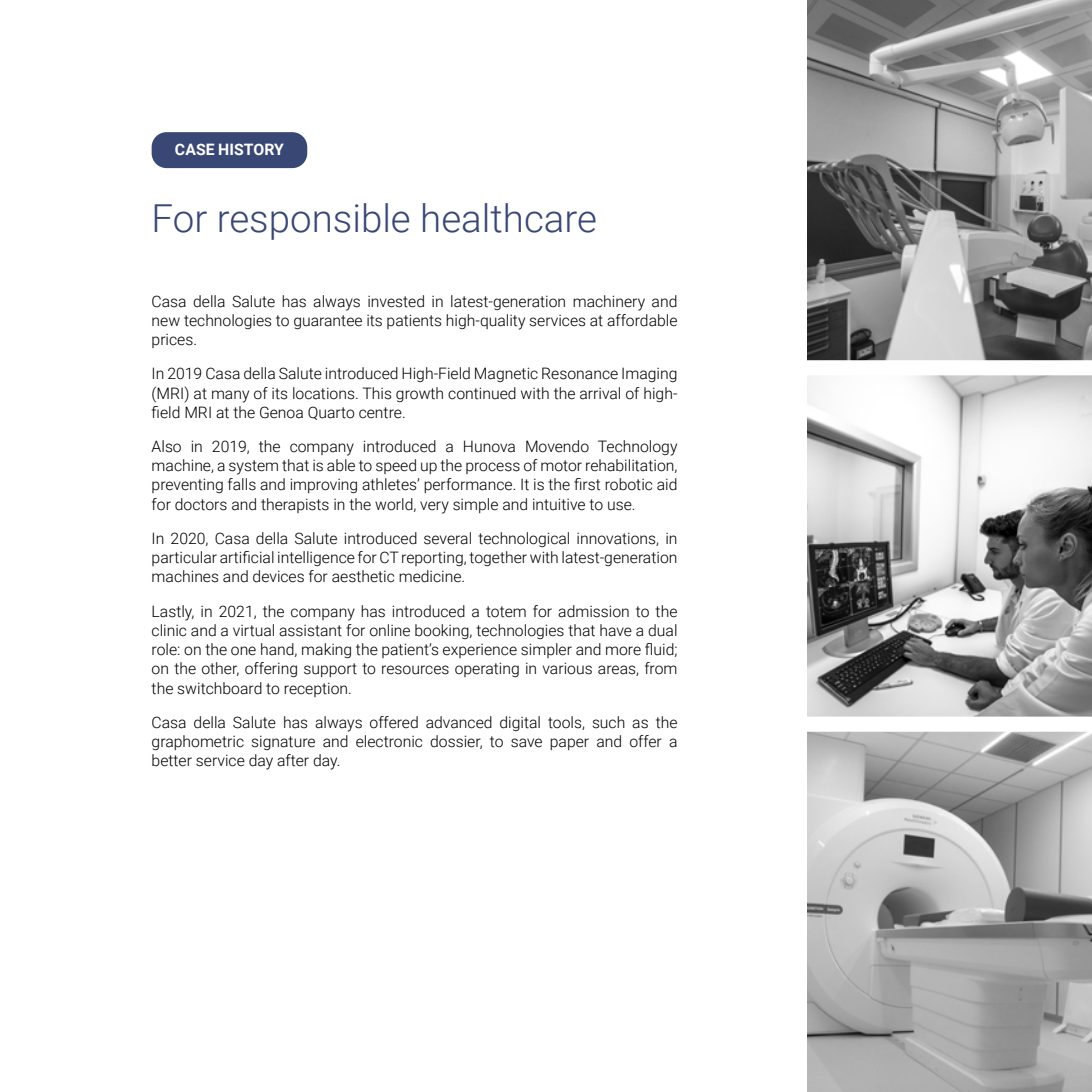
<style>
.page{position:relative;width:1092px;height:1092px;background:#fff}
.page>*{position:absolute;margin:0;border:0;box-sizing:border-box;transform-origin:0 0}
.t1{font:300 38.5px "Roboto";color:#394775}
.t2{font:300 15.75px/19.2px "Roboto";color:#000;text-align:justify}
.t3{font:700 15.75px "Roboto";letter-spacing:.005em;color:#fff}
</style>
<div class="page">
<div style="left:152px;top:132px;width:155px;height:36px;background:#394775;border-radius:15px"></div>
<img style="left:807px;top:0;width:284px;height:1091px">
<svg style="left:807px;top:360px;width:284px;height:15px"></svg>
<svg style="left:807px;top:716px;width:284px;height:15px"></svg>
<p class="t3" style="left:175px;top:139px;width:110px">CASE HISTORY</p>
<h1 class="t1" style="left:152px;top:192px;width:447px">For responsible healthcare</h1>
<p class="t2" style="left:152px;top:291px;width:527px">Casa della Salute has always invested in latest-generation machinery and new technologies to guarantee its patients high-quality services at affordable prices.</p>
<p class="t2" style="left:152px;top:363px;width:527px">In 2019 Casa della Salute introduced High-Field Magnetic Resonance Imaging (MRI) at many of its locations. This growth continued with the arrival of high&shy;field MRI at the Genoa Quarto centre.</p>
<p class="t2" style="left:152px;top:436px;width:527px">Also in 2019, the company introduced a Hunova Movendo Technology machine, a system that is able to speed up the process of motor rehabilitation, preventing falls and improving athletes’ performance. It is the first robotic aid for doctors and therapists in the world, very simple and intuitive to use.</p>
<p class="t2" style="left:152px;top:528px;width:527px">In 2020, Casa della Salute introduced several technological innovations, in particular artificial intelligence for CT reporting, together with latest-generation machines and devices for aesthetic medicine.</p>
<p class="t2" style="left:152px;top:600px;width:527px">Lastly, in 2021, the company has introduced a totem for admission to the clinic and a virtual assistant for online booking, technologies that have a dual role: on the one hand, making the patient’s experience simpler and more fluid; on the other, offering support to resources operating in various areas, from the switchboard to reception.</p>
<p class="t2" style="left:152px;top:711px;width:527px">Casa della Salute has always offered advanced digital tools, such as the graphometric signature and electronic dossier, to save paper and offer a better service day after day.</p>
</div>
